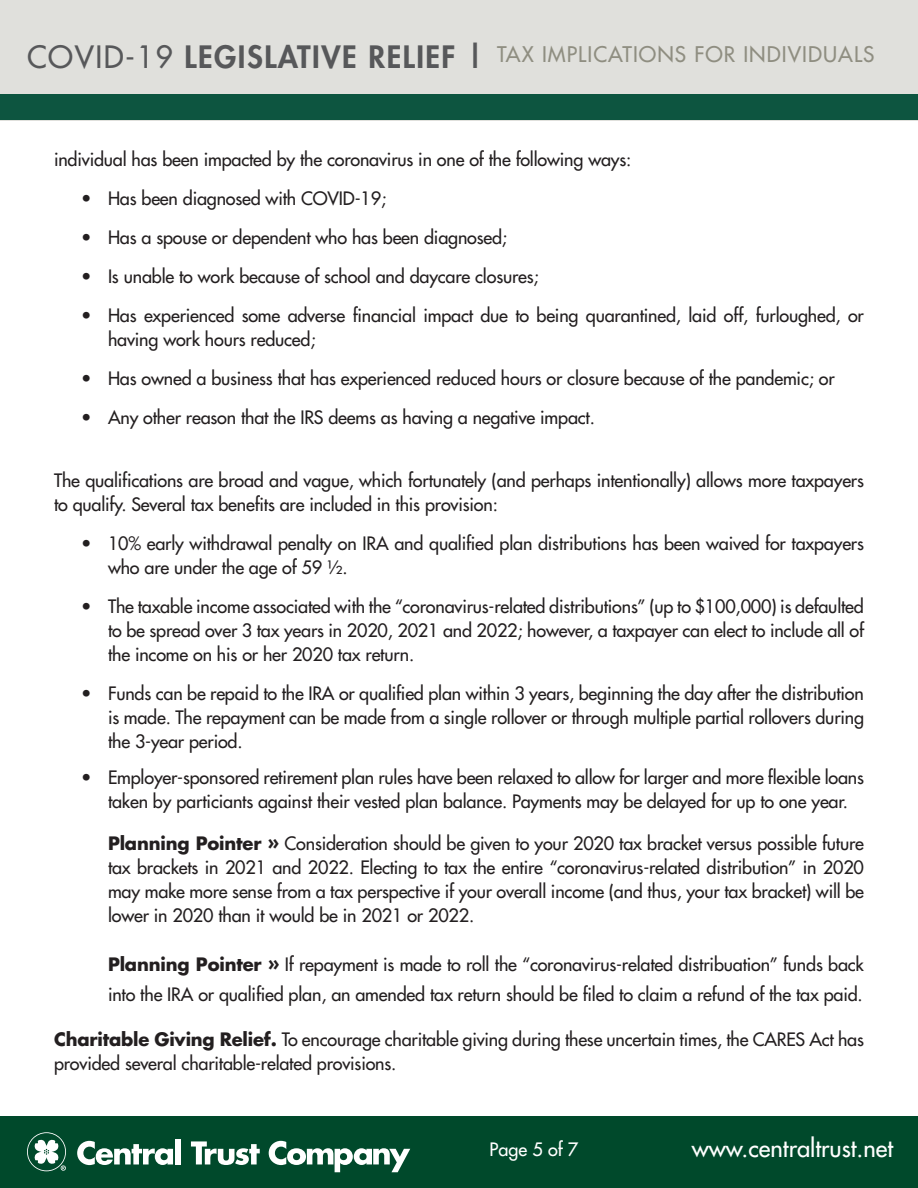
<style>
.page{position:relative;width:918px;height:1188px;background:#fff}
.page>*{position:absolute;margin:0;border:0;box-sizing:border-box;transform-origin:0 0}
.t1{font:23.85px "Futura";color:#fff}
.t2{font:21px "Futura";letter-spacing:.05em;color:#8f8e81}
.t3{font:18px/24px "Futura";letter-spacing:-.01em;color:#231f20}
.t4{font:18px "Futura";color:#fff}
.s1{font-size:30px;color:#57585a}
.s2{font-weight:800;font-size:30px;color:#57585a}
.s3{font-weight:700}
.s4{font-weight:700;font-size:19.5px}
</style>
<div class="page">
<div style="left:0;top:0;width:918px;height:120px;background:#e0e0dc"></div>
<div style="left:0;top:94px;width:918px;height:26px;background:#0d5540"></div>
<div style="left:0;top:1117px;width:918px;height:71px;background:#00492b"></div>
<svg style="left:77px;top:1141px;width:96px;height:24px"></svg>
<div style="left:175px;top:1139px;width:6px;height:25px;background:#fff"></div>
<svg style="left:191px;top:1141px;width:69px;height:24px"></svg>
<svg style="left:269px;top:1141px;width:141px;height:31px"></svg>
<svg style="left:27px;top:1132px;width:39px;height:39px"></svg>
<p class="t2" style="left:27px;top:41px;width:849px"><span class="s1">COVID-19</span> <span class="s2">LEGISLATIVE RELIEF |</span> TAX IMPLICATIONS FOR INDIVIDUALS</p>
<p class="t3" style="left:54px;top:147px;width:579px">individual has been impacted by the coronavirus in one of the following ways:</p>
<p class="t3" style="left:81px;top:186px;width:307px">• Has been diagnosed with COVID-19;</p>
<p class="t3" style="left:81px;top:225px;width:428px">• Has a spouse or dependent who has been diagnosed;</p>
<p class="t3" style="left:81px;top:264px;width:459px">• Is unable to work because of school and daycare closures;</p>
<p class="t3" style="left:108px;top:303px;width:757px;text-indent:-27px">• Has experienced some adverse financial impact due to being quarantined, laid off, furloughed, or having work hours reduced;</p>
<p class="t3" style="left:81px;top:366px;width:755px">• Has owned a business that has experienced reduced hours or closure because of the pandemic; or</p>
<p class="t3" style="left:81px;top:405px;width:515px">• Any other reason that the IRS deems as having a negative impact.</p>
<p class="t3" style="left:54px;top:468px;width:812px">The qualifications are broad and vague, which fortunately (and perhaps intentionally) allows more taxpayers to qualify. Several tax benefits are included in this provision:</p>
<p class="t3" style="left:108px;top:531px;width:758px;text-indent:-27px">• 10% early withdrawal penalty on IRA and qualified plan distributions has been waived for taxpayers who are under the age of 59 ½.</p>
<p class="t3" style="left:108px;top:594px;width:757px;text-align:justify;text-indent:-27px">• The taxable income associated with the “coronavirus-related distributions” (up to $100,000) is defaulted to be spread over 3 tax years in 2020, 2021 and 2022; however, a taxpayer can elect to include all of the income on his or her 2020 tax return.</p>
<p class="t3" style="left:108px;top:681px;width:758px;text-align:justify;text-indent:-27px">• Funds can be repaid to the IRA or qualified plan within 3 years, beginning the day after the distribution is made. The repayment can be made from a single rollover or through multiple partial rollovers during the 3-year period.</p>
<p class="t3" style="left:108px;top:765px;width:758px;text-indent:-27px">• Employer-sponsored retirement plan rules have been relaxed to allow for larger and more flexible loans taken by particiants against their vested plan balance. Payments may be delayed for up to one year.</p>
<p class="t3" style="left:108px;top:831px;width:758px;text-align:justify"><span class="s3">Planning Pointer</span> <span class="s4">»</span> Consideration should be given to your 2020 tax bracket versus possible future tax brackets in 2021 and 2022. Electing to tax the entire “coronavirus-related distribution” in 2020 may make more sense from a tax perspective if your overall income (and thus, your tax bracket) will be lower in 2020 than it would be in 2021 or 2022.</p>
<p class="t3" style="left:108px;top:949px;width:757px;line-height:30px"><span class="s3">Planning Pointer</span> <span class="s4">»</span> If repayment is made to roll the “coronavirus-related distribuation” funds back into the IRA or qualified plan, an amended tax return should be filed to claim a refund of the tax paid.</p>
<p class="t3" style="left:54px;top:1027px;width:812px"><span class="s3">Charitable Giving Relief.</span> To encourage charitable giving during these uncertain times, the CARES Act has provided several charitable-related provisions.</p>
<p class="t4" style="left:490px;top:1138px;width:90px">Page 5 of 7</p>
<h1 class="t1" style="left:692px;top:1133px;width:203px">www.centraltrust.net</h1>
</div>
